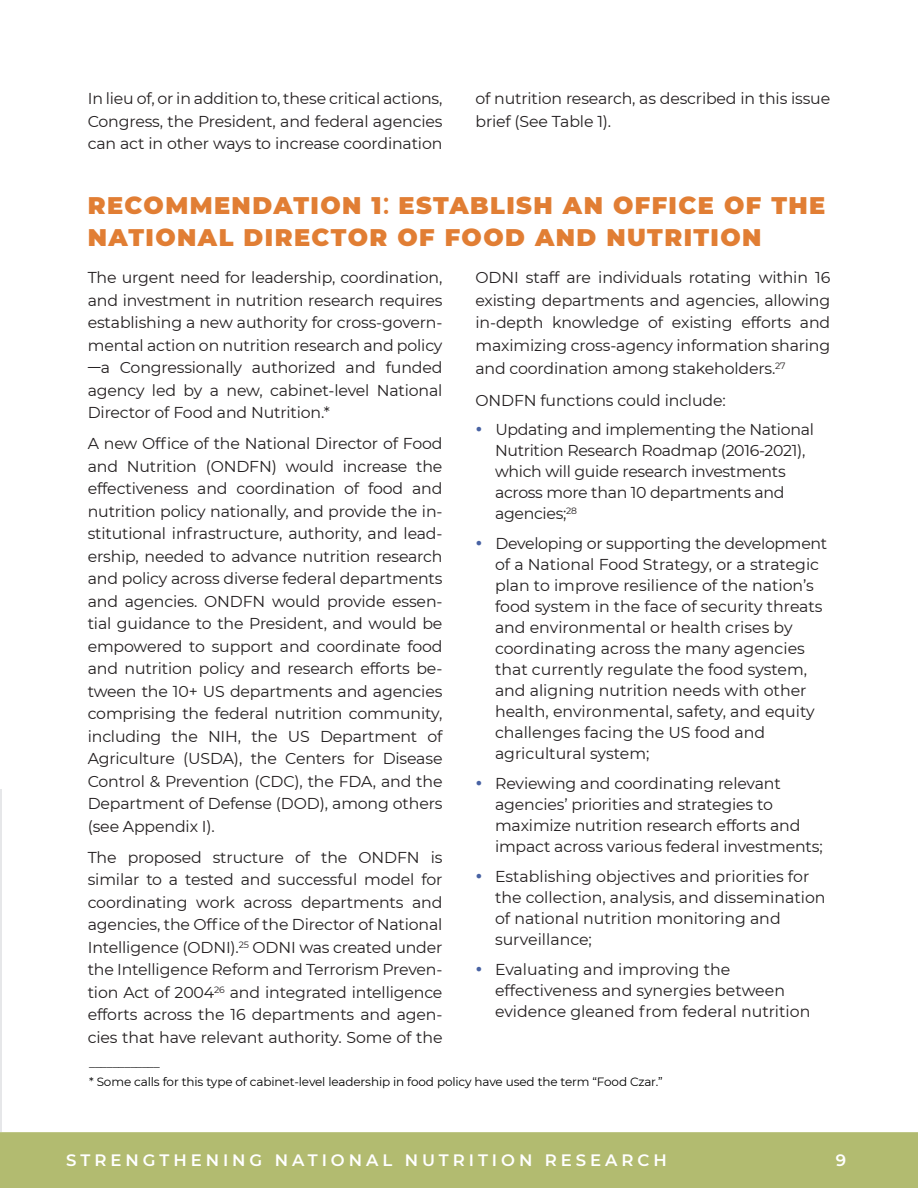
<style>
.page{position:relative;width:918px;height:1188px;background:#fff}
.page>*{position:absolute;margin:0;border:0;box-sizing:border-box;transform-origin:0 0}
.t1{font:900 24px/31.5px "Montserrat";letter-spacing:.06em;color:#e17e34}
.t2{font:600 16.5px "Montserrat";letter-spacing:.24em;color:#fff}
.t3{font:15.75px/22.5px "Montserrat";letter-spacing:-.01em;color:#231f20}
.t4{font:12px/19.5px "Montserrat";letter-spacing:-.01em;color:#000}
.s1{font-weight:500;font-size:30px}
.s2{font-family:"Bebas Neue"}
.s3{font-weight:600;font-size:21px;color:#4862a3}
</style>
<div class="page">
<div style="left:0;top:1132px;width:918px;height:56px;background:#b2bb70"></div>
<hr style="left:0;top:789px;width:1px;height:343px;background:#e6e7e9">
<p class="t3" style="left:88px;top:88px;width:356px;text-align:justify">In lieu of, or in addition to, these critical actions, Congress, the President, and federal agencies can act in other ways to increase coordination</p>
<p class="t3" style="left:476px;top:88px;width:356px">of nutrition research, as described in this issue brief (See Table 1).</p>
<h1 class="t1" style="left:88px;top:190px;width:739px">RECOMMENDATION 1<span class="s1">:</span> ESTABLISH AN OFFICE OF THE<br>NATIONAL DIRECTOR OF FOOD AND NUTRITION</h1>
<p class="t3" style="left:88px;top:267px;width:356px;text-align:justify">The urgent need for leadership, coordination, and investment in nutrition research requires establishing a new authority for cross-govern&shy;mental action on nutrition research and policy <span class="s2">—</span>a Congressionally authorized and funded agency led by a new, cabinet-level National Director of Food and Nutrition.*</p>
<p class="t3" style="left:88px;top:433px;width:356px;text-align:justify">A new Office of the National Director of Food and Nutrition (ONDFN) would increase the effectiveness and coordination of food and nutrition policy nationally, and provide the in&shy;stitutional infrastructure, authority, and lead&shy;ership, needed to advance nutrition research and policy across diverse federal departments and agencies. ONDFN would provide essen&shy;tial guidance to the President, and would be empowered to support and coordinate food and nutrition policy and research efforts be&shy;tween the 10+ US departments and agencies comprising the federal nutrition community, including the NIH, the US Department of Agriculture (USDA), the Centers for Disease Control &amp; Prevention (CDC), the FDA, and the Department of Defense (DOD), among others (see Appendix I).</p>
<p class="t3" style="left:88px;top:846px;width:356px;text-align:justify">The proposed structure of the ONDFN is similar to a tested and successful model for coordinating work across departments and agencies, the Office of the Director of National Intelligence (ODNI).<sup>25</sup> ODNI was created under the Intelligence Reform and Terrorism Preven&shy;tion Act of 2004<sup>26</sup> and integrated intelligence efforts across the 16 departments and agen&shy;cies that have relevant authority. Some of the</p>
<p class="t3" style="left:476px;top:266px;width:356px;text-align:justify">ODNI staff are individuals rotating within 16 existing departments and agencies, allowing in-depth knowledge of existing efforts and maximizing cross-agency information sharing and coordination among stakeholders.<sup>27</sup></p>
<p class="t3" style="left:476px;top:389px;width:252px">ONDFN functions could include:</p>
<p class="t3" style="left:495px;top:419px;width:321px;line-height:21px;text-indent:-20px"><span class="s3">•</span> Updating and implementing the National Nutrition Research Roadmap (2016-2021), which will guide research investments across more than 10 departments and agencies;<sup>28</sup></p>
<p class="t3" style="left:495px;top:533px;width:334px;line-height:21px;text-indent:-20px"><span class="s3">•</span> Developing or supporting the development of a National Food Strategy, or a strategic plan to improve resilience of the nation’s food system in the face of security threats and environmental or health crises by coordinating across the many agencies that currently regulate the food system, and aligning nutrition needs with other health, environmental, safety, and equity challenges facing the US food and agricultural system;</p>
<p class="t3" style="left:495px;top:773px;width:329px;line-height:21px;text-indent:-20px"><span class="s3">•</span> Reviewing and coordinating relevant agencies’ priorities and strategies to maximize nutrition research efforts and impact across various federal investments;</p>
<p class="t3" style="left:495px;top:866px;width:332px;line-height:21px;text-indent:-20px"><span class="s3">•</span> Establishing objectives and priorities for the collection, analysis, and dissemination of national nutrition monitoring and surveillance;</p>
<p class="t3" style="left:495px;top:959px;width:317px;line-height:21px;text-indent:-20px"><span class="s3">•</span> Evaluating and improving the effectiveness and synergies between evidence gleaned from federal nutrition</p>
<p class="t4" style="left:89px;top:1053px;width:575px">____________<br>* Some calls for this type of cabinet-level leadership in food policy have used the term “Food Czar.”</p>
<p class="t2" style="left:66px;top:1150px;width:602px">STRENGTHENING NATIONAL NUTRITION RESEARCH</p>
<p class="t2" style="left:836px;top:1150px;width:12px">9</p>
</div>
